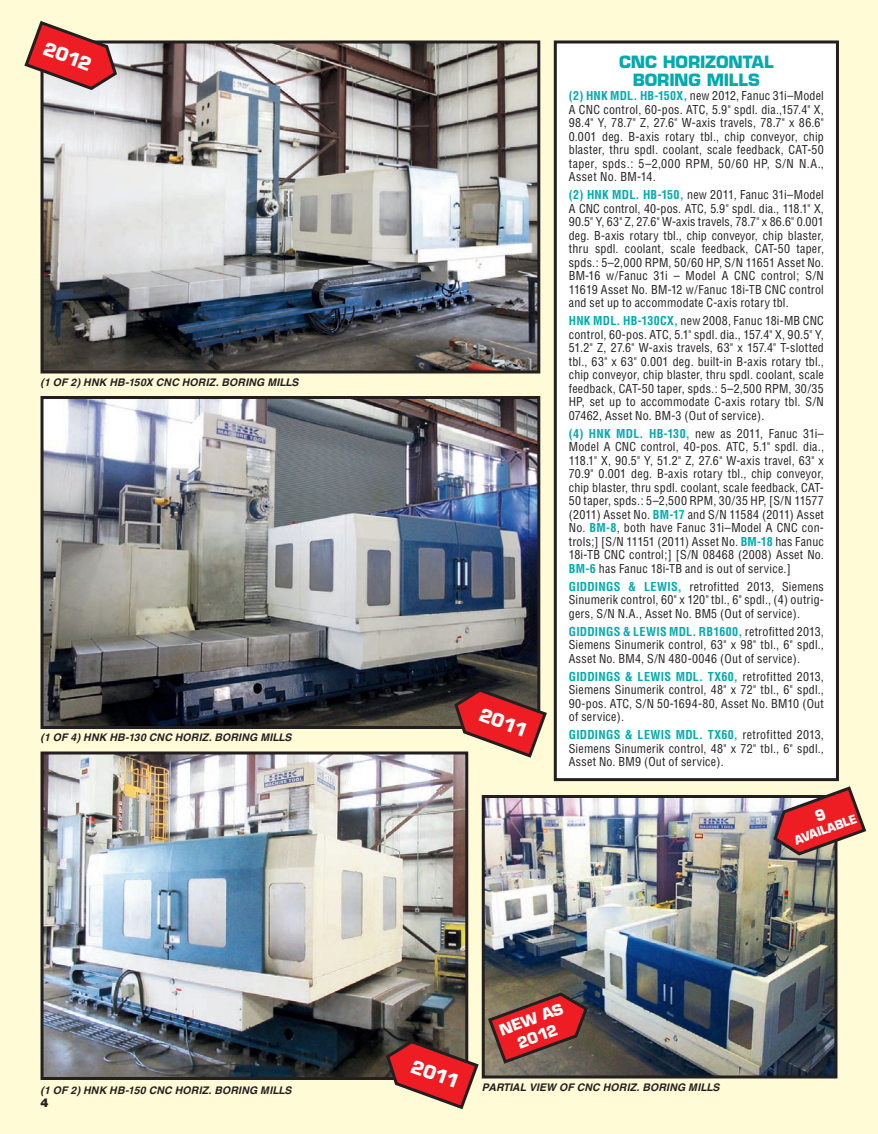
<style>
.page{position:relative;width:878px;height:1134px;background:#fffbd6}
.page>*{position:absolute;margin:0;border:0;box-sizing:border-box;transform-origin:0 0}
.FLAG-TYPE{font:700 18px "Eurostile";color:#fff}
.INV-HEAD{font:700 16.5px/18px "Eurostile";letter-spacing:-.01em;color:#00aaad;text-align:center}
.FLAG-TYPE-2{font:700 15px/18px "Eurostile";color:#fff;text-align:center}
.INV-BODY{font:condensed 12px/13.5px "Helvetica";letter-spacing:.02em;color:#231f20;text-align:justify}
.FLAG-TYPE-3{font:700 12px "Eurostile";color:#fff;scale:.95 1}
.t1{font:900 12px "Helvetica";color:#231f20}
.t2{font:italic 700 10.5px "Helvetica";letter-spacing:.015em;color:#231f20}
.s1{font-weight:700;color:#00aaad}
</style>
<div class="page">
<img style="left:44px;top:44px;width:492px;height:326px">
<div style="left:40px;top:40px;width:500px;height:334px;border:3px solid #231f20"></div>
<img style="left:486px;top:799px;width:347px;height:275px">
<div style="left:482px;top:795px;width:355px;height:283px;border:3px solid #231f20"></div>
<img style="left:44px;top:400px;width:492px;height:325px">
<div style="left:40px;top:396px;width:500px;height:333px;border:3px solid #231f20"></div>
<img style="left:44px;top:756px;width:420px;height:320px">
<div style="left:40px;top:752px;width:428px;height:328px;border:3px solid #231f20"></div>
<div style="left:555px;top:42px;width:282px;height:738px;background:#fff"></div>
<div style="left:554px;top:40px;width:284px;height:741px;border:3px solid #231f20"></div>
<svg style="left:452px;top:686px;width:95px;height:74px"></svg>
<svg style="left:384px;top:1038px;width:95px;height:72px"></svg>
<svg style="left:24px;top:21px;width:95px;height:72px"></svg>
<svg style="left:486px;top:991px;width:103px;height:75px;background:#a0413c"></svg>
<svg style="left:771px;top:786px;width:96px;height:71px"></svg>
<p class="FLAG-TYPE" style="left:48px;top:37px;width:51px;rotate:20deg">2012</p>
<p class="t2" style="left:41px;top:375px;width:259px">(1 OF 2) HNK HB-150X CNC HORIZ. BORING MILLS</p>
<p class="t2" style="left:41px;top:731px;width:252px">(1 OF 4) HNK HB-130 CNC HORIZ. BORING MILLS</p>
<p class="t2" style="left:40px;top:1083px;width:252px">(1 OF 2) HNK HB-150 CNC HORIZ. BORING MILLS</p>
<p class="t1" style="left:40px;top:1094px;width:10px">4</p>
<p class="FLAG-TYPE" style="left:484px;top:703px;width:51px;rotate:20deg">2011</p>
<p class="INV-HEAD" style="left:619px;top:53px;width:156px">CNC HORIZONTAL<br>BORING MILLS</p>
<p class="INV-BODY" style="left:568px;top:89px;width:257px"><span class="s1">(2) HNK MDL. HB-150X,</span> new 2012, Fanuc 31i–Model A CNC control, 60-pos. ATC, 5.9" spdl. dia.,157.4" X, 98.4" Y, 78.7" Z, 27.6" W-axis travels, 78.7" x 86.6" 0.001 deg. B-axis rotary tbl., chip conveyor, chip blaster, thru spdl. coolant, scale feedback, CAT-50 taper, spds.: 5–2,000 RPM, 50/60 HP, S/N N.A., Asset No. BM-14.</p>
<p class="INV-BODY" style="left:568px;top:188px;width:257px"><span class="s1">(2) HNK MDL. HB-150,</span> new 2011, Fanuc 31i–Model A CNC control, 40-pos. ATC, 5.9" spdl. dia., 118.1" X, 90.5" Y, 63" Z, 27.6" W-axis travels, 78.7" x 86.6" 0.001 deg. B-axis rotary tbl., chip conveyor, chip blaster, thru spdl. coolant, scale feedback, CAT-50 taper, spds.: 5–2,000 RPM, 50/60 HP, S/N 11651 Asset No.<br>BM-16 w/Fanuc 31i – Model A CNC control; S/N 11619 Asset No. BM-12 w/Fanuc 18i-TB CNC control and set up to accommodate C-axis rotary tbl.</p>
<p class="INV-BODY" style="left:568px;top:314px;width:257px"><span class="s1">HNK MDL. HB-130CX,</span> new 2008, Fanuc 18i-MB CNC control, 60-pos. ATC, 5.1" spdl. dia., 157.4" X, 90.5" Y, 51.2" Z, 27.6" W-axis travels, 63" x 157.4" T-slotted tbl., 63" x 63" 0.001 deg. built-in B-axis rotary tbl., chip conveyor, chip blaster, thru spdl. coolant, scale feedback, CAT-50 taper, spds.: 5–2,500 RPM, 30/35<br>HP, set up to accommodate C-axis rotary tbl. S/N 07462, Asset No. BM-3 (Out of service).</p>
<p class="INV-BODY" style="left:568px;top:426px;width:257px"><span class="s1">(4) HNK MDL. HB-130,</span> new as 2011, Fanuc 31i– Model A CNC control, 40-pos. ATC, 5.1" spdl. dia., 118.1" X, 90.5" Y, 51.2" Z, 27.6" W-axis travel, 63" x 70.9" 0.001 deg. B-axis rotary tbl., chip conveyor, chip blaster, thru spdl. coolant, scale feedback, CAT-50 taper, spds.: 5–2,500 RPM, 30/35 HP, [S/N 11577 (2011) Asset No. <span class="s1">BM-17</span> and S/N 11584 (2011) Asset No. <span class="s1">BM-8</span>, both have Fanuc 31i–Model A CNC con&shy;trols;] [S/N 11151 (2011) Asset No. <span class="s1">BM-18</span> has Fanuc 18i-TB CNC control;] [S/N 08468 (2008) Asset No.<br><span class="s1">BM-6</span> has Fanuc 18i-TB and is out of service.]</p>
<p class="INV-BODY" style="left:568px;top:579px;width:257px"><span class="s1">GIDDINGS &amp; LEWIS,</span> retrofitted 2013, Siemens Sinumerik control, 60" x 120" tbl., 6" spdl., (4) outrig&shy;gers, S/N N.A., Asset No. BM5 (Out of service).</p>
<p class="INV-BODY" style="left:568px;top:624px;width:257px"><span class="s1">GIDDINGS &amp; LEWIS MDL. RB1600,</span> retrofitted 2013, Siemens Sinumerik control, 63" x 98" tbl., 6" spdl., Asset No. BM4, S/N 480-0046 (Out of service).</p>
<p class="INV-BODY" style="left:568px;top:669px;width:257px"><span class="s1">GIDDINGS &amp; LEWIS MDL. TX60,</span> retrofitted 2013, Siemens Sinumerik control, 48" x 72" tbl., 6" spdl., 90-pos. ATC, S/N 50-1694-80, Asset No. BM10 (Out of service).</p>
<p class="INV-BODY" style="left:568px;top:728px;width:257px"><span class="s1">GIDDINGS &amp; LEWIS MDL. TX60,</span> retrofitted 2013, Siemens Sinumerik control, 48" x 72" tbl., 6" spdl., Asset No. BM9 (Out of service).</p>
<p class="FLAG-TYPE-3" style="left:792px;top:833px;width:70px;rotate:-20deg">AVAILABLE</p>
<p class="FLAG-TYPE" style="left:415px;top:1055px;width:51px;rotate:20deg">2011</p>
<p class="FLAG-TYPE-2" style="left:497px;top:1022px;width:68px;rotate:-20deg">NEW AS<br>2012</p>
<p class="t2" style="left:482px;top:1081px;width:239px">PARTIAL VIEW OF CNC HORIZ. BORING MILLS</p>
</div>
